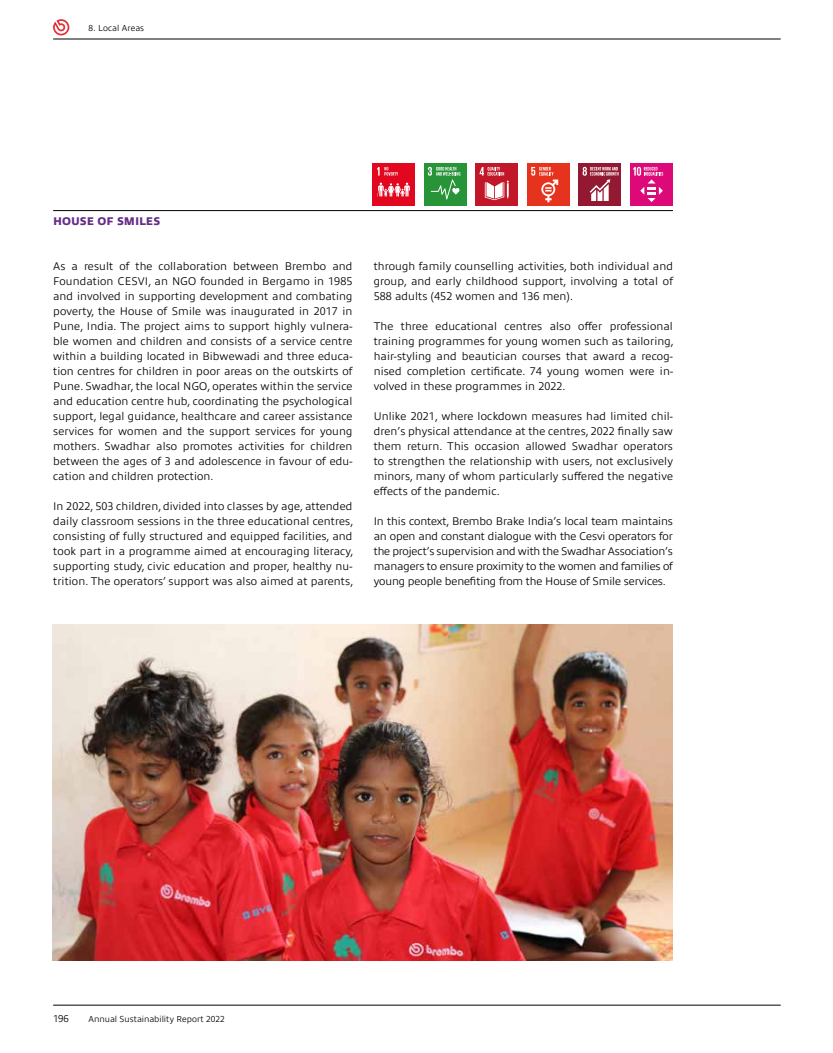
<style>
.page{position:relative;width:833px;height:1053px;background:#fff}
.page>*{position:absolute;margin:0;border:0;box-sizing:border-box;transform-origin:0 0}
.t1{font:300 11.25px/15px "Allumi Pro";letter-spacing:.01em;color:#000;text-align:justify}
.t2{font:800 11.25px "Allumi Pro";color:#652d87}
.t3{font:300 10px "Allumi Pro";color:#000}
.t4{font:300 8.75px "Allumi Pro";color:#000}
</style>
<div class="page">
<hr style="left:53px;top:210px;width:620px;height:1px;background:#000">
<img style="left:52px;top:624px;width:621px;height:336px">
<div style="left:372px;top:163px;width:43px;height:43px;background:#e2071f"></div>
<svg style="left:377px;top:182px;width:33px;height:14px"></svg>
<svg style="left:377px;top:167px;width:21px;height:9px"></svg>
<div style="left:424px;top:163px;width:42px;height:43px;background:#289438"></div>
<svg style="left:428px;top:167px;width:32px;height:32px"></svg>
<div style="left:475px;top:163px;width:43px;height:43px;background:#c11728"></div>
<svg style="left:479px;top:167px;width:30px;height:33px"></svg>
<div style="left:527px;top:163px;width:43px;height:43px;background:#e6331d"></div>
<svg style="left:531px;top:167px;width:27px;height:35px"></svg>
<div style="left:578px;top:163px;width:43px;height:43px;background:#931831"></div>
<svg style="left:582px;top:167px;width:36px;height:34px"></svg>
<div style="left:630px;top:163px;width:43px;height:43px;background:#dd0979"></div>
<svg style="left:633px;top:167px;width:30px;height:35px"></svg>
<hr style="left:53px;top:1004px;width:727px;height:1px;background:#000">
<hr style="left:53px;top:39px;width:727px;height:1px;background:#000">
<svg style="left:53px;top:19px;width:16px;height:16px"></svg>
<p class="t4" style="left:89px;top:22px;width:57px">8. Local Areas</p>
<p class="t2" style="left:53px;top:213px;width:109px">HOUSE OF SMILES</p>
<p class="t1" style="left:53px;top:258px;width:301px">As a result of the collaboration between Brembo and Foundation CESVI, an NGO founded in Bergamo in 1985 and involved in supporting development and combating poverty, the House of Smile was inaugurated in 2017 in Pune, India. The project aims to support highly vulnera&shy;ble women and children and consists of a service centre within a building located in Bibwewadi and three educa&shy;tion centres for children in poor areas on the outskirts of Pune. Swadhar, the local NGO, operates within the service and education centre hub, coordinating the psychological support, legal guidance, healthcare and career assistance services for women and the support services for young mothers. Swadhar also promotes activities for children between the ages of 3 and adolescence in favour of edu&shy;cation and children protection.</p>
<p class="t1" style="left:53px;top:498px;width:302px">In 2022, 503 children, divided into classes by age, attended daily classroom sessions in the three educational centres, consisting of fully structured and equipped facilities, and took part in a programme aimed at encouraging literacy, supporting study, civic education and proper, healthy nu&shy;trition. The operators’ support was also aimed at parents,</p>
<p class="t1" style="left:374px;top:258px;width:301px">through family counselling activities, both individual and group, and early childhood support, involving a total of 588 adults (452 women and 136 men).</p>
<p class="t1" style="left:374px;top:318px;width:302px">The three educational centres also offer professional training programmes for young women such as tailoring, hair-styling and beautician courses that award a recog&shy;nised completion certificate. 74 young women were in&shy;volved in these programmes in 2022.</p>
<p class="t1" style="left:374px;top:408px;width:301px">Unlike 2021, where lockdown measures had limited chil&shy;dren’s physical attendance at the centres, 2022 finally saw them return. This occasion allowed Swadhar operators to strengthen the relationship with users, not exclusively minors, many of whom particularly suffered the negative effects of the pandemic.</p>
<p class="t1" style="left:374px;top:513px;width:301px">In this context, Brembo Brake India’s local team maintains an open and constant dialogue with the Cesvi operators for the project’s supervision and with the Swadhar Association’s managers to ensure proximity to the women and families of young people benefiting from the House of Smile services.</p>
<p class="t3" style="left:53px;top:1011px;width:17px">196</p>
<p class="t4" style="left:89px;top:1012px;width:138px">Annual Sustainability Report 2022</p>
</div>
